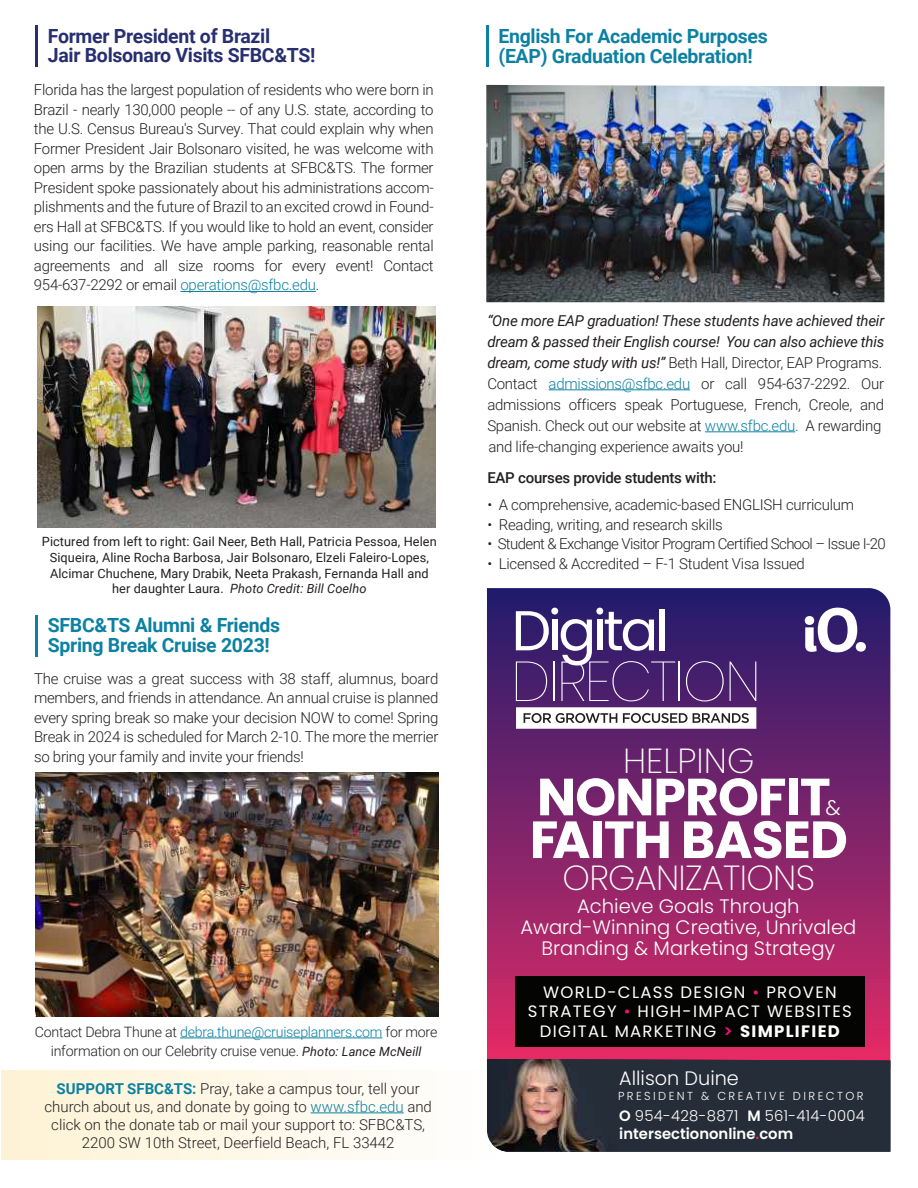
<style>
.page{position:relative;width:918px;height:1188px;background:#fff}
.page>*{position:absolute;margin:0;border:0;box-sizing:border-box;transform-origin:0 0}
.t1{font:700 52.2px "Poppins";letter-spacing:-.02em;color:#fff}
.t2{font:200 34.8px "Poppins";letter-spacing:-.02em;color:#fff}
.t3{font:200 34.8px "Poppins";color:#fff}
.t4{font:300 21.15px "Poppins";color:#fff}
.t5{font:700 19.5px/19.5px "Roboto";letter-spacing:-.015em;color:#0c81a2}
.t6{font:300 19.5px/21px "Poppins";color:#fff;text-align:center}
.t7{font:700 19.5px/19.5px "Roboto";letter-spacing:-.015em;color:#282f71}
.t8{font:16.5px/19.5px "Poppins";letter-spacing:.08em;color:#fff;text-align:center}
.t9{font:300 15px/19.5px "Roboto";letter-spacing:-.015em;color:#231f20;text-align:justify}
.t10{font:300 15px "Roboto";letter-spacing:-.04em;color:#231f20}
.t11{font:500 15px "Roboto";letter-spacing:-.015em;color:#231f20}
.t12{font:300 15px "Poppins";letter-spacing:.02em;color:#fff}
.t13{font:600 15px "Poppins";color:#fff}
.t14{font:300 14.25px/19.5px "Roboto";letter-spacing:-.02em;color:#231f20;text-align:center}
.t15{font:12.75px/15.8px "Roboto";letter-spacing:.005em;color:#231f20;text-align:center}
.t16{font:300 11.55px "Poppins";letter-spacing:.21em;color:#fff}
.s1{color:#0c81a2}
.s2{font-style:italic}
.s3{font-weight:400;font-style:italic;font-size:12.75px}
.s4{font-weight:700;color:#0c81a2}
.s5{font-weight:400;font-style:italic}
.s6{color:#ed1179}
.s7{font-weight:600;color:#ed1179}
.s8{font-weight:700}
.s9{font-weight:600}
.s10{color:#ee2865}
</style>
<div class="page">
<div style="left:1px;top:1071px;width:497px;height:89px;background:linear-gradient(to right,#fff6d8,#f6f6f7)"></div>
<hr style="left:180px;top:1038px;width:202px;height:1px;background:#0c81a2">
<hr style="left:311px;top:1113px;width:93px;height:1px;background:#0c81a2">
<svg style="left:487px;top:588px;width:403px;height:471px;background:#7c236a"></svg>
<img style="left:492px;top:1059px;width:398px;height:93px">
<svg style="left:805px;top:608px;width:52px;height:44px"></svg>
<div style="left:856px;top:642px;width:10px;height:10px;background:#fff;border-radius:50%"></div>
<hr style="left:679px;top:662px;width:1px;height:39px;background:#fff">
<svg style="left:686px;top:661px;width:38px;height:40px;background:#563178"></svg>
<svg style="left:730px;top:662px;width:26px;height:39px"></svg>
<svg style="left:516px;top:608px;width:159px;height:93px"></svg>
<div style="left:659px;top:609px;width:5px;height:41px;background:#fff"></div>
<svg style="left:516px;top:707px;width:240px;height:22px"></svg>
<div style="left:515px;top:976px;width:350px;height:71px;background:#040503"></div>
<hr style="left:181px;top:291px;width:135px;height:1px;background:#0c81a2">
<hr style="left:549px;top:389px;width:141px;height:1px;background:#0c81a2">
<hr style="left:705px;top:431px;width:90px;height:1px;background:#0c81a2">
<img style="left:37px;top:307px;width:398px;height:220px">
<img style="left:35px;top:772px;width:403px;height:245px">
<hr style="left:35px;top:25px;width:3px;height:42px;background:#282f71">
<hr style="left:35px;top:615px;width:3px;height:42px;background:#0c81a2">
<hr style="left:486px;top:25px;width:3px;height:42px;background:#0c81a2">
<img style="left:486px;top:85px;width:398px;height:217px">
<h3 class="t7" style="left:48px;top:26px;width:269px">Former President of Brazil<br>Jair Bolsonaro Visits SFBC&amp;TS!</h3>
<p class="t9" style="left:34px;top:80px;width:401px">Florida has the largest population of residents who were born in Brazil - nearly 130,000 people -- of any U.S. state, according to the U.S. Census Bureau's Survey. That could explain why when Former President Jair Bolsonaro visited, he was welcome with open arms by the Brazilian students at SFBC&amp;TS. The former President spoke passionately about his administrations accom&shy;plishments and the future of Brazil to an excited crowd in Found&shy;ers Hall at SFBC&amp;TS. If you would like to hold an event, consider using our facilities. We have ample parking, reasonable rental agreements and all size rooms for every event! Contact 954-637-2292 or email <span class="s1">operations@sfbc.edu</span>.</p>
<p class="t15" style="left:42px;top:533px;width:396px">Pictured from left to right: Gail Neer, Beth Hall, Patricia Pessoa, Helen Siqueira, Aline Rocha Barbosa, Jair Bolsonaro, Elzeli Faleiro-Lopes, Alcimar Chuchene, Mary Drabik, Neeta Prakash, Fernanda Hall and her daughter Laura. <span class="s2">Photo Credit: Bill Coelho</span></p>
<h3 class="t5" style="left:48px;top:615px;width:234px">SFBC&amp;TS Alumni &amp; Friends<br>Spring Break Cruise 2023!</h3>
<p class="t9" style="left:34px;top:668px;width:406px">The cruise was a great success with 38 staff, alumnus, board members, and friends in attendance. An annual cruise is planned every spring break so make your decision NOW to come! Spring Break in 2024 is scheduled for March 2-10. The more the merrier so bring your family and invite your friends!</p>
<p class="t14" style="left:35px;top:1022px;width:404px">Contact Debra Thune at <span class="s1">debra.thune@cruiseplanners.com</span> for more information on our Celebrity cruise venue. <span class="s3">Photo: Lance McNeill</span></p>
<p class="t9" style="left:44px;top:1079px;width:389px;line-height:18px;text-align:center"><span class="s4">SUPPORT SFBC&amp;TS:</span> Pray, take a campus tour, tell your church about us, and donate by going to <span class="s1">www.sfbc.edu</span> and click on the donate tab or mail your support to: SFBC&amp;TS, 2200 SW 10th Street, Deerfield Beach, FL 33442</p>
<h3 class="t5" style="left:498px;top:26px;width:271px">English For Academic Purposes (EAP) Graduation Celebration!</h3>
<p class="t9" style="left:487px;top:309px;width:399px;line-height:21px;text-align:left"><span class="s5">“One more EAP graduation! These students have achieved their dream &amp; passed their English course! You can also achieve this dream, come study with us!”</span> Beth Hall, Director, EAP Programs.<br>Contact <span class="s1">admissions@sfbc.edu</span> or call 954-637-2292. Our admissions officers speak Portuguese, French, Creole, and Spanish. Check out our website at <span class="s1">www.sfbc.edu.</span> A rewarding</p>
<p class="t11" style="left:487px;top:467px;width:231px">EAP courses provide students with:</p>
<p class="t9" style="left:487px;top:495px;width:368px">• A comprehensive, academic-based ENGLISH curriculum</p>
<p class="t9" style="left:487px;top:514px;width:237px">• Reading, writing, and research skills</p>
<p class="t10" style="left:487px;top:533px;width:400px">• Student &amp; Exchange Visitor Program Certified School – Issue I-20</p>
<p class="t9" style="left:487px;top:553px;width:319px">• Licensed &amp; Accredited – F-1 Student Visa Issued</p>
<p class="t9" style="left:488px;top:436px;width:257px">and life-changing experience awaits you!</p>
<h2 class="t3" style="left:623px;top:740px;width:133px">HELPING</h2>
<h1 class="t1" style="left:537px;top:767px;width:295px">NONPROFIT</h1>
<h3 class="t4" style="left:825px;top:796px;width:17px">&amp;</h3>
<h1 class="t1" style="left:530px;top:810px;width:320px">FAITH BASED</h1>
<h2 class="t2" style="left:563px;top:857px;width:254px">ORGANIZATIONS</h2>
<h3 class="t6" style="left:520px;top:896px;width:337px">Achieve Goals Through<br>Award-Winning Creative, Unrivaled<br>Branding &amp; Marketing Strategy</h3>
<p class="t8" style="left:528px;top:982px;width:326px">WORLD-CLASS DESIGN <span class="s6">•</span> PROVEN<br>STRATEGY <span class="s6">•</span> HIGH-IMPACT WEBSITES<br>DIGITAL MARKETING <span class="s7">&gt;</span> <span class="s8">SIMPLIFIED</span></p>
<h3 class="t6" style="left:619px;top:1068px;width:121px">Allison Duine</h3>
<p class="t16" style="left:618px;top:1089px;width:247px">PRESIDENT &amp; CREATIVE DIRECTOR</p>
<p class="t12" style="left:619px;top:1107px;width:247px"><span class="s9">O</span> 954-428-8871 <span class="s9">M</span> 561-414-0004</p>
<p class="t13" style="left:619px;top:1125px;width:176px">intersectiononline<span class="s10">.</span>com</p>
</div>
